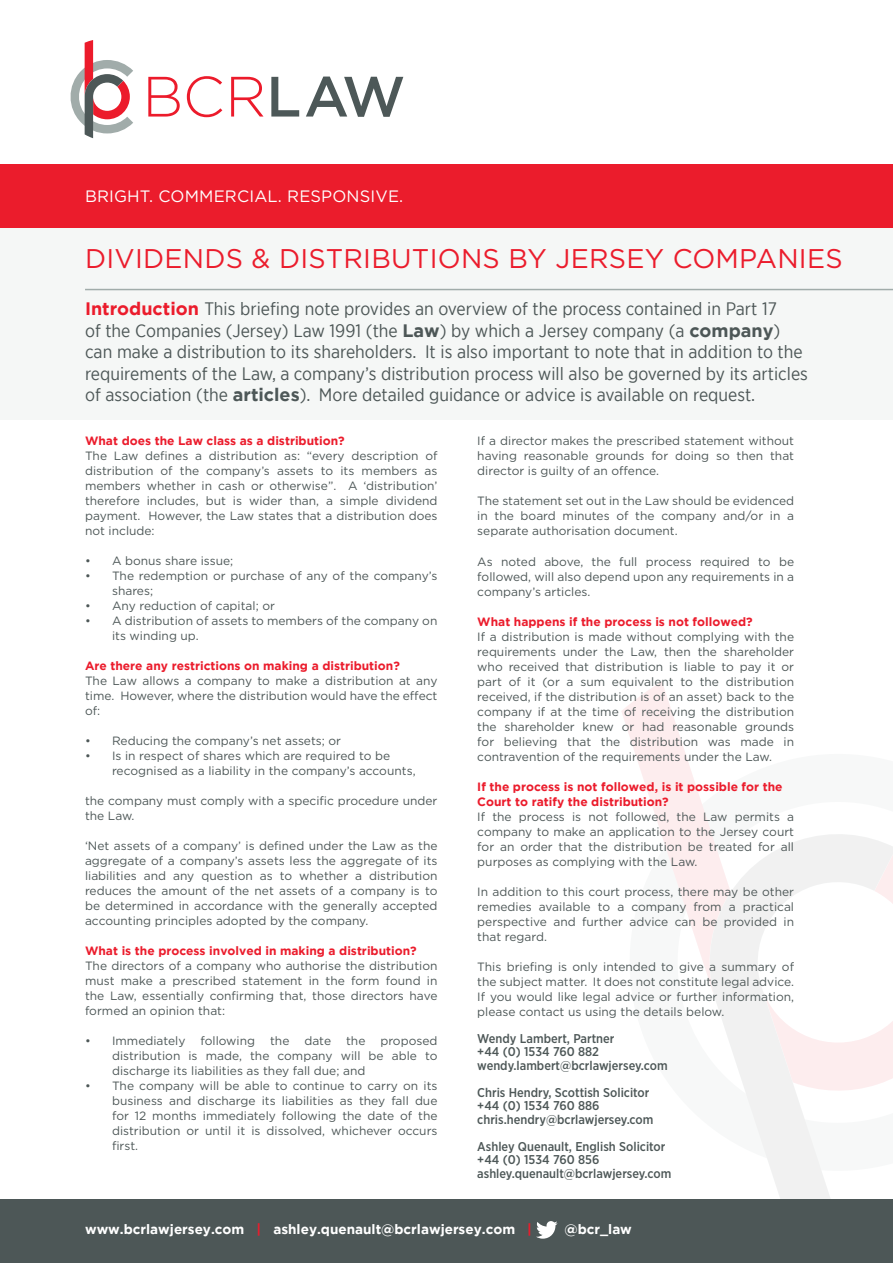
<style>
.page{position:relative;width:893px;height:1263px;background:#fff}
.page>*{position:absolute;margin:0;border:0;box-sizing:border-box;transform-origin:0 0}
.Main_Header{font:27px "Gotham";letter-spacing:.01em;color:#eb1c2c}
.Introduction{font:18px/21.6px "Gotham Narrow";color:#4d5757}
.Tag_Line{font:16.5px "Gotham";letter-spacing:.01em;color:#fff}
.t1{font:700 13.5px "Gotham";color:#fff}
.t2{font:500 12.75px/13.5px "Gotham Narrow";color:#4d5757}
.t3{font:12px/15px "Gotham";color:#4d5757;text-align:justify}
.t4{font:700 12px/15px "Gotham";color:#eb1c2c}
.s1{font-family:"Gotham";font-weight:700;color:#eb1c2c}
.s2{font-family:"Gotham";font-weight:700}
.s3{color:#eb1c2c}
</style>
<div class="page">
<svg style="left:71px;top:40px;width:62px;height:98px"></svg>
<svg style="left:148px;top:77px;width:32px;height:40px"></svg>
<svg style="left:187px;top:76px;width:35px;height:41px"></svg>
<svg style="left:231px;top:77px;width:32px;height:40px"></svg>
<svg style="left:271px;top:77px;width:28px;height:40px"></svg>
<svg style="left:306px;top:77px;width:97px;height:40px"></svg>
<div style="left:0;top:218px;width:893px;height:202px;background:#f5f7f6"></div>
<div style="left:0;top:165px;width:893px;height:63px;background:#eb1c2c"></div>
<hr style="left:85px;top:289px;width:808px;height:1px;background:#a1acaa">
<div style="left:0;top:1199px;width:893px;height:64px;background:#4d5757"></div>
<svg style="left:536px;top:1221px;width:22px;height:18px"></svg>
<svg style="left:621px;top:682px;width:90px;height:284px"></svg>
<svg style="left:705px;top:830px;width:188px;height:369px"></svg>
<p class="Tag_Line" style="left:85px;top:186px;width:320px">BRIGHT. COMMERCIAL. RESPONSIVE.</p>
<p class="Main_Header" style="left:85px;top:241px;width:759px">DIVIDENDS &amp; DISTRIBUTIONS BY JERSEY COMPANIES</p>
<p class="Introduction" style="left:85px;top:297px;width:724px"><span class="s1">Introduction</span> This briefing note provides an overview of the process contained in Part 17<br>of the Companies (Jersey) Law 1991 (the <span class="s2">Law</span>) by which a Jersey company (a <span class="s2">company</span>) can make a distribution to its shareholders. It is also important to note that in addition to the requirements of the Law, a company’s distribution process will also be governed by its articles of association (the <span class="s2">articles</span>). More detailed guidance or advice is available on request.</p>
<p class="t4" style="left:85px;top:433px;width:261px">What does the Law class as a distribution?</p>
<p class="t3" style="left:85px;top:448px;width:354px">The Law defines a distribution as: “every description of distribution of the company’s assets to its members as members whether in cash or otherwise”. A ‘distribution’ therefore includes, but is wider than, a simple dividend payment. However, the Law states that a distribution does not include:</p>
<p class="t3" style="left:85px;top:553px;width:150px">• A bonus share issue;</p>
<p class="t3" style="left:112px;top:568px;width:327px;text-indent:-27px">• The redemption or purchase of any of the company’s shares;</p>
<p class="t3" style="left:85px;top:598px;width:191px">• Any reduction of capital; or</p>
<p class="t3" style="left:112px;top:613px;width:327px;text-indent:-27px">• A distribution of assets to members of the company on its winding up.</p>
<p class="t4" style="left:85px;top:658px;width:316px">Are there any restrictions on making a distribution?</p>
<p class="t3" style="left:85px;top:673px;width:354px">The Law allows a company to make a distribution at any time. However, where the distribution would have the effect of:</p>
<p class="t3" style="left:85px;top:733px;width:258px">• Reducing the company’s net assets; or</p>
<p class="t3" style="left:112px;top:748px;width:305px;text-indent:-27px">• Is in respect of shares which are required to be recognised as a liability in the company’s accounts,</p>
<p class="t3" style="left:85px;top:793px;width:354px">the company must comply with a specific procedure under the Law.</p>
<p class="t3" style="left:85px;top:838px;width:354px">‘Net assets of a company’ is defined under the Law as the aggregate of a company’s assets less the aggregate of its liabilities and any question as to whether a distribution reduces the amount of the net assets of a company is to be determined in accordance with the generally accepted accounting principles adopted by the company.</p>
<p class="t4" style="left:85px;top:943px;width:333px">What is the process involved in making a distribution?</p>
<p class="t3" style="left:85px;top:958px;width:354px">The directors of a company who authorise the distribution must make a prescribed statement in the form found in the Law, essentially confirming that, those directors have formed an opinion that:</p>
<p class="t3" style="left:112px;top:1033px;width:327px;text-indent:-27px">• Immediately following the date the proposed distribution is made, the company will be able to discharge its liabilities as they fall due; and</p>
<p class="t3" style="left:112px;top:1078px;width:327px;text-indent:-27px">• The company will be able to continue to carry on its business and discharge its liabilities as they fall due for 12 months immediately following the date of the distribution or until it is dissolved, whichever occurs first.</p>
<p class="t3" style="left:477px;top:433px;width:318px">If a director makes the prescribed statement without having reasonable grounds for doing so then that director is guilty of an offence.</p>
<p class="t3" style="left:477px;top:493px;width:318px">The statement set out in the Law should be evidenced in the board minutes of the company and/or in a separate authorisation document.</p>
<p class="t3" style="left:477px;top:553px;width:318px">As noted above, the full process required to be followed, will also depend upon any requirements in a company’s articles.</p>
<p class="t4" style="left:477px;top:613px;width:277px">What happens if the process is not followed?</p>
<p class="t3" style="left:477px;top:628px;width:318px">If a distribution is made without complying with the requirements under the Law, then the shareholder who received that distribution is liable to pay it or part of it (or a sum equivalent to the distribution received, if the distribution is of an asset) back to the company if at the time of receiving the distribution the shareholder knew or had reasonable grounds for believing that the distribution was made in contravention of the requirements under the Law.</p>
<p class="t4" style="left:477px;top:778px;width:307px">If the process is not followed, is it possible for the<br>Court to ratify the distribution?</p>
<p class="t3" style="left:477px;top:808px;width:318px">If the process is not followed, the Law permits a company to make an application to the Jersey court for an order that the distribution be treated for all purposes as complying with the Law.</p>
<p class="t3" style="left:477px;top:883px;width:318px">In addition to this court process, there may be other remedies available to a company from a practical perspective and further advice can be provided in that regard.</p>
<p class="t3" style="left:477px;top:958px;width:318px">This briefing is only intended to give a summary of the subject matter. It does not constitute legal advice.<br>If you would like legal advice or further information, please contact us using the details below.</p>
<p class="t2" style="left:477px;top:1031px;width:139px">Wendy Lambert, Partner</p>
<p class="t2" style="left:477px;top:1045px;width:123px">+44 (0) 1534 760 882</p>
<p class="t2" style="left:477px;top:1058px;width:192px">wendy.lambert@bcrlawjersey.com</p>
<p class="t2" style="left:477px;top:1085px;width:174px">Chris Hendry, Scottish Solicitor +44 (0) 1534 760 886</p>
<p class="t2" style="left:477px;top:1112px;width:178px">chris.hendry@bcrlawjersey.com</p>
<p class="t2" style="left:477px;top:1139px;width:190px">Ashley Quenault, English Solicitor</p>
<p class="t2" style="left:477px;top:1153px;width:196px">+44 (0) 1534 760 856 ashley.quenault@bcrlawjersey.com</p>
<p class="t1" style="left:85px;top:1222px;width:448px">www.bcrlawjersey.com <span class="s3">|</span> ashley.quenault@bcrlawjersey.com <span class="s3">|</span></p>
<p class="t1" style="left:564px;top:1222px;width:69px">@bcr_law</p>
</div>
